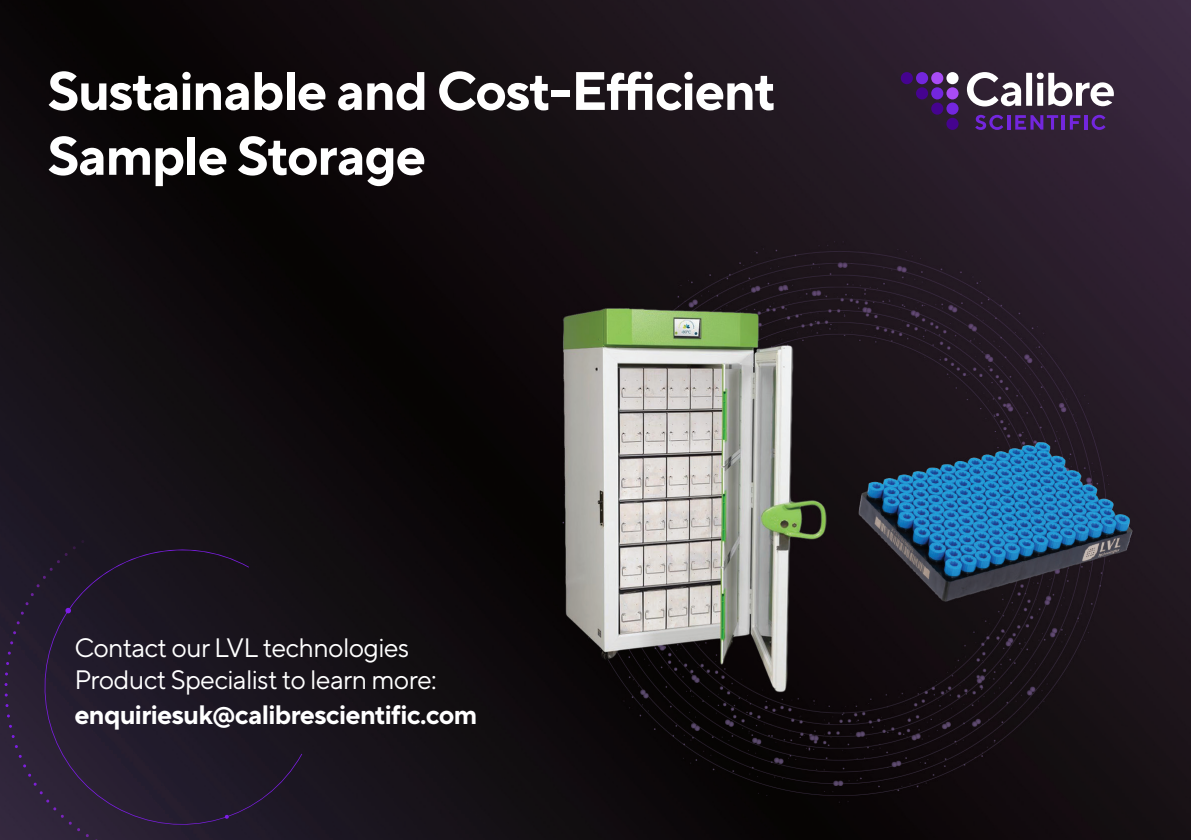
<style>
.page{position:relative;width:1191px;height:840px;background:#fff}
.page>*{position:absolute;margin:0;border:0;box-sizing:border-box;transform-origin:0 0}
.t1{font:700 54px/64.8px "TT Norms Pro";letter-spacing:-.025em;color:#fff}
.t2{font:26.6px/32px "TT Norms Pro";letter-spacing:-.025em;color:#fff}
.t3{font:700 26.6px "TT Norms Pro";letter-spacing:-.025em;color:#fff}
</style>
<div class="page">
<img style="left:0;top:0;width:1191px;height:839px">
<div style="left:916px;top:72px;width:12px;height:12px;background:#7326de;border-radius:50%"></div>
<div style="left:900px;top:72px;width:13px;height:12px;background:#45038f;border-radius:50%"></div>
<div style="left:931px;top:72px;width:12px;height:12px;background:#a94cf5;border-radius:50%"></div>
<div style="left:946px;top:72px;width:12px;height:12px;background:#fff;border-radius:50%"></div>
<div style="left:916px;top:87px;width:12px;height:12px;background:#45038f;border-radius:50%"></div>
<div style="left:931px;top:87px;width:12px;height:12px;background:#7326de;border-radius:50%"></div>
<div style="left:946px;top:87px;width:12px;height:12px;background:#a94cf5;border-radius:50%"></div>
<div style="left:931px;top:102px;width:12px;height:13px;background:#45038f;border-radius:50%"></div>
<div style="left:946px;top:102px;width:12px;height:13px;background:#7326de;border-radius:50%"></div>
<div style="left:946px;top:118px;width:12px;height:12px;background:#45038f;border-radius:50%"></div>
<svg style="left:975px;top:115px;width:28px;height:15px"></svg>
<hr style="left:1007px;top:115px;width:3px;height:14px;background:#7326de">
<svg style="left:1015px;top:115px;width:43px;height:14px"></svg>
<hr style="left:1061px;top:115px;width:3px;height:14px;background:#7326de">
<svg style="left:1069px;top:115px;width:11px;height:14px"></svg>
<hr style="left:1084px;top:115px;width:3px;height:14px;background:#7326de">
<svg style="left:1091px;top:115px;width:14px;height:15px"></svg>
<svg style="left:967px;top:72px;width:146px;height:34px"></svg>
<svg style="left:25px;top:530px;width:277px;height:309px;fill:#1e1826"></svg>
<svg style="left:65px;top:607px;width:6px;height:6px"></svg>
<svg style="left:225px;top:814px;width:4px;height:4px"></svg>
<div style="left:109px;top:509px;width:146px;height:18px;background:#181219"></div>
<p class="t1" style="left:48px;top:57px;width:729px">Sustainable and Cost-Efficient<br>Sample Storage</p>
<p class="t2" style="left:74px;top:630px;width:364px">Contact our LVL technologies<br>Product Specialist to learn more:</p>
<p class="t3" style="left:74px;top:696px;width:404px">enquiriesuk@calibrescientific.com</p>
</div>
